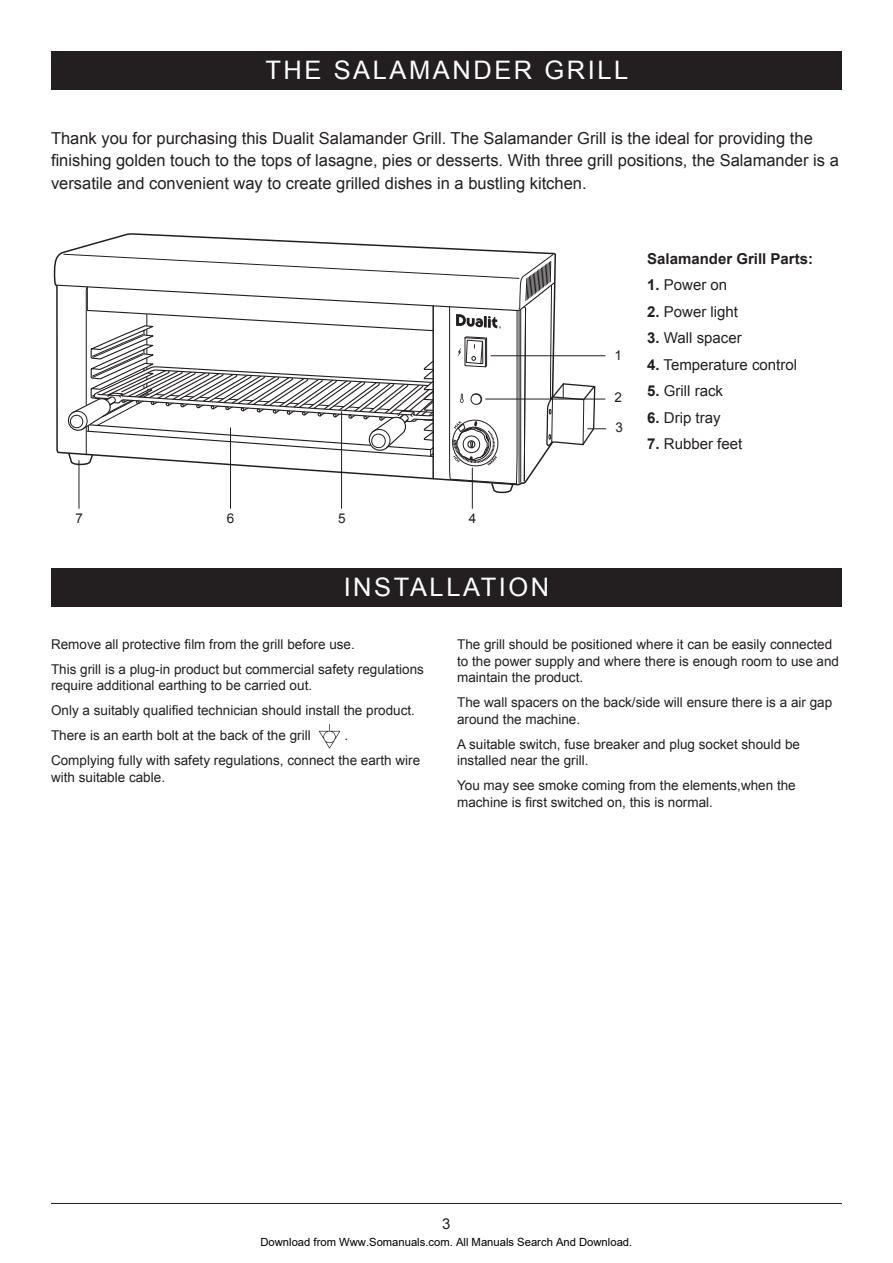
<style>
.page{position:relative;width:893px;height:1263px;background:#fff}
.page>*{position:absolute;margin:0;border:0;box-sizing:border-box;transform-origin:0 0}
.t1{font:25.5px "Arial";letter-spacing:.1em;color:#fff}
.t2{font:16.5px/22.5px "Arial";color:#231f20}
.t3{font:15px "Arial";color:#231f20}
.t4{font:700 15px "Arial";color:#231f20}
.t5{font:13.5px/16.5px "Arial";color:#231f20}
.t6{font:11.25px "Arial";color:#000}
.s1{font-weight:700}
</style>
<div class="page">
<div style="left:51px;top:51px;width:791px;height:38px;background:#231f20"></div>
<svg style="left:53px;top:233px;width:502px;height:52px"></svg>
<div style="left:51px;top:569px;width:791px;height:38px;background:#231f20"></div>
<hr style="left:51px;top:1203px;width:791px;height:1px;background:#231f20">
<svg style="left:319px;top:724px;width:21px;height:24px"></svg>
<hr style="left:230px;top:427px;width:1px;height:82px;background:#231f20">
<hr style="left:341px;top:411px;width:1px;height:98px;background:#231f20">
<hr style="left:472px;top:468px;width:1px;height:41px;background:#231f20">
<hr style="left:79px;top:460px;width:1px;height:49px;background:#231f20">
<svg style="left:57px;top:253px;width:549px;height:241px"></svg>
<p class="t1" style="left:265px;top:53px;width:365px">THE SALAMANDER GRILL</p>
<p class="t2" style="left:51px;top:127px;width:789px">Thank you for purchasing this Dualit Salamander Grill. The Salamander Grill is the ideal for providing the finishing golden touch to the tops of lasagne, pies or desserts. With three grill positions, the Salamander is a versatile and convenient way to create grilled dishes in a bustling kitchen.</p>
<p class="t5" style="left:76px;top:510px;width:9px">7</p>
<p class="t5" style="left:227px;top:510px;width:9px">6</p>
<p class="t5" style="left:338px;top:510px;width:9px">5</p>
<p class="t5" style="left:469px;top:510px;width:9px">4</p>
<p class="t1" style="left:344px;top:571px;width:207px">INSTALLATION</p>
<p class="t5" style="left:615px;top:347px;width:9px">1</p>
<p class="t5" style="left:615px;top:389px;width:9px">2</p>
<p class="t5" style="left:615px;top:419px;width:9px">3</p>
<p class="t4" style="left:647px;top:249px;width:167px">Salamander Grill Parts:</p>
<p class="t3" style="left:647px;top:275px;width:82px"><span class="s1">1.</span> Power on</p>
<p class="t3" style="left:647px;top:302px;width:92px"><span class="s1">2.</span> Power light</p>
<p class="t3" style="left:647px;top:328px;width:96px"><span class="s1">3.</span> Wall spacer</p>
<p class="t3" style="left:647px;top:355px;width:151px"><span class="s1">4.</span> Temperature control</p>
<p class="t3" style="left:647px;top:381px;width:77px"><span class="s1">5.</span> Grill rack</p>
<p class="t3" style="left:647px;top:408px;width:75px"><span class="s1">6.</span> Drip tray</p>
<p class="t3" style="left:647px;top:434px;width:97px"><span class="s1">7.</span> Rubber feet</p>
<p class="t5" style="left:51px;top:636px;width:305px">Remove all protective film from the grill before use.</p>
<p class="t5" style="left:51px;top:661px;width:374px">This grill is a plug-in product but commercial safety regulations require additional earthing to be carried out.</p>
<p class="t5" style="left:51px;top:702px;width:365px">Only a suitably qualified technician should install the product.</p>
<p class="t5" style="left:51px;top:727px;width:261px">There is an earth bolt at the back of the grill</p>
<p class="t5" style="left:344px;top:727px;width:5px">.</p>
<p class="t5" style="left:51px;top:752px;width:371px">Complying fully with safety regulations, connect the earth wire with suitable cable.</p>
<p class="t5" style="left:457px;top:636px;width:383px">The grill should be positioned where it can be easily connected to the power supply and where there is enough room to use and maintain the product.</p>
<p class="t5" style="left:457px;top:694px;width:377px">The wall spacers on the back/side will ensure there is a air gap around the machine.</p>
<p class="t5" style="left:457px;top:736px;width:344px">A suitable switch, fuse breaker and plug socket should be installed near the grill.</p>
<p class="t5" style="left:457px;top:777px;width:340px">You may see smoke coming from the elements,when the machine is first switched on, this is normal.</p>
<p class="t3" style="left:442px;top:1214px;width:10px">3</p>
<p class="t6" style="left:260px;top:1235px;width:373px">Download from Www.Somanuals.com. All Manuals Search And Download.</p>
</div>
